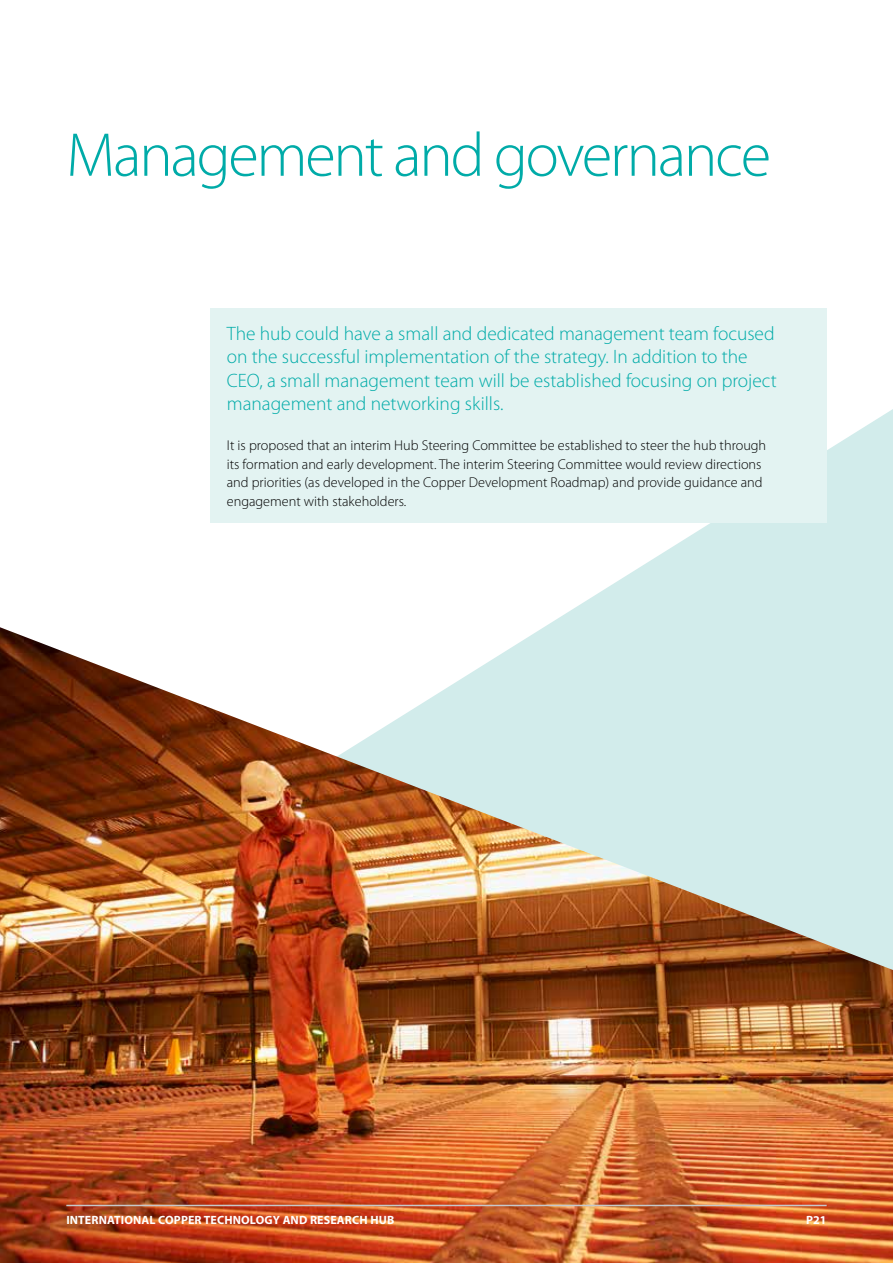
<style>
.page{position:relative;width:893px;height:1263px;background:#fff}
.page>*{position:absolute;margin:0;border:0;box-sizing:border-box;transform-origin:0 0}
.t1{font:300 62.4px "Myriad Pro";letter-spacing:-.035em;color:#00aba8}
.t2{font:300 19.35px/23.2px "Myriad Pro";color:#00aba8}
.t3{font:300 14.25px/18.8px "Myriad Pro";color:#000}
.t4{font:700 12px "Myriad Pro";letter-spacing:.01em;color:#fff}
</style>
<div class="page">
<svg style="left:545px;top:409px;width:348px;height:218px;fill:#d2eceb"></svg>
<img style="left:0;top:627px;width:893px;height:636px">
<div style="left:210px;top:308px;width:617px;height:215px;background:#e3f3f2"></div>
<hr style="left:66px;top:1205px;width:761px;height:1px;background:#c7c8ca">
<h1 class="t1" style="left:66px;top:121px;width:706px">Management and governance</h1>
<p class="t2" style="left:227px;top:322px;width:551px">The hub could have a small and dedicated management team focused on the successful implementation of the strategy. In addition to the CEO, a small management team will be established focusing on project management and networking skills.</p>
<p class="t3" style="left:227px;top:436px;width:541px">It is proposed that an interim Hub Steering Committee be established to steer the hub through its formation and early development. The interim Steering Committee would review directions and priorities (as developed in the Copper Development Roadmap) and provide guidance and engagement with stakeholders.</p>
<p class="t4" style="left:66px;top:1212px;width:329px">INTERNATIONAL COPPER TECHNOLOGY AND RESEARCH HUB</p>
<p class="t4" style="left:806px;top:1212px;width:22px">P21</p>
</div>
